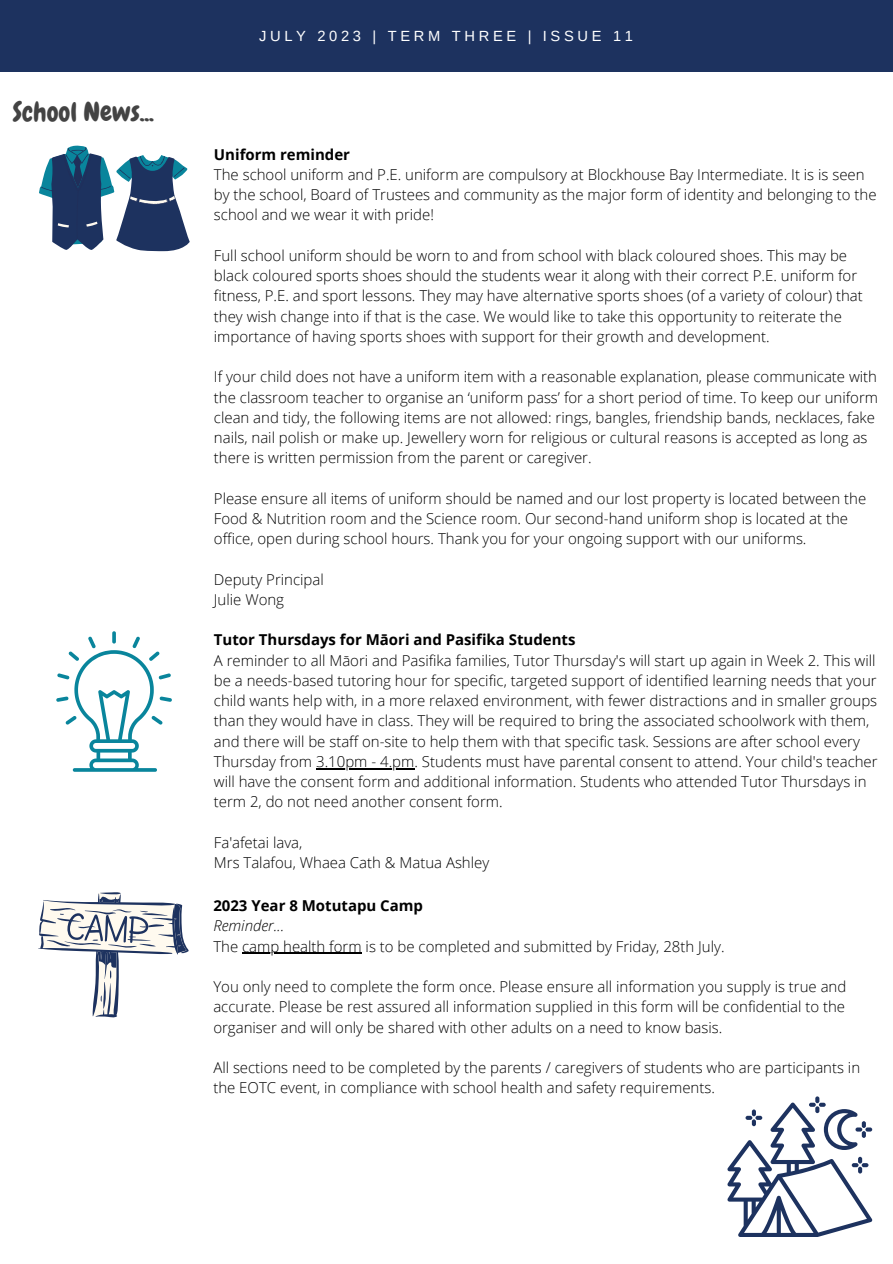
<style>
.page{position:relative;width:893px;height:1264px;background:#fff}
.page>*{position:absolute;margin:0;border:0;box-sizing:border-box;transform-origin:0 0}
.t1{font:26.4px "Chewy";color:#434343}
.t2{font:300 15px/20.2px "Open Sans";color:#000}
.t3{font:700 15px "Open Sans";color:#000}
.t4{font:italic 300 15px "Open Sans";color:#000}
.t5{font:14.7px "Arimo";letter-spacing:.25em;color:#fff}
</style>
<div class="page">
<div style="left:0;top:0;width:892px;height:71px;background:#1d325f"></div>
<svg style="left:39px;top:145px;width:151px;height:106px"></svg>
<svg style="left:38px;top:892px;width:151px;height:126px"></svg>
<svg style="left:727px;top:1096px;width:145px;height:140px"></svg>
<svg style="left:56px;top:631px;width:116px;height:140px"></svg>
<hr style="left:316px;top:768px;width:64px;height:1px;background:#000">
<hr style="left:380px;top:768px;width:34px;height:1px;background:#000">
<hr style="left:242px;top:952px;width:120px;height:1px;background:#000">
<p class="t1" style="left:13px;top:95px;width:143px">School News...</p>
<p class="t5" style="left:259px;top:28px;width:375px">JULY 2023 | TERM THREE | ISSUE 11</p>
<p class="t3" style="left:214px;top:144px;width:138px">Uniform reminder</p>
<p class="t2" style="left:214px;top:164px;width:664px">The school uniform and P.E. uniform are compulsory at Blockhouse Bay Intermediate. It is is seen by the school, Board of Trustees and community as the major form of identity and belonging to the school and we wear it with pride!</p>
<p class="t2" style="left:214px;top:245px;width:650px">Full school uniform should be worn to and from school with black coloured shoes. This may be black coloured sports shoes should the students wear it along with their correct P.E. uniform for fitness, P.E. and sport lessons. They may have alternative sports shoes (of a variety of colour) that they wish change into if that is the case. We would like to take this opportunity to reiterate the importance of having sports shoes with support for their growth and development.</p>
<p class="t2" style="left:214px;top:366px;width:665px">If your child does not have a uniform item with a reasonable explanation, please communicate with the classroom teacher to organise an ‘uniform pass’ for a short period of time. To keep our uniform clean and tidy, the following items are not allowed: rings, bangles, friendship bands, necklaces, fake nails, nail polish or make up. Jewellery worn for religious or cultural reasons is accepted as long as there is written permission from the parent or caregiver.</p>
<p class="t2" style="left:214px;top:488px;width:653px">Please ensure all items of uniform should be named and our lost property is located between the<br>Food &amp; Nutrition room and the Science room. Our second-hand uniform shop is located at the office, open during school hours. Thank you for your ongoing support with our uniforms.</p>
<p class="t2" style="left:214px;top:569px;width:111px">Deputy Principal</p>
<p class="t2" style="left:214px;top:589px;width:72px">Julie Wong</p>
<p class="t3" style="left:214px;top:629px;width:363px">Tutor Thursdays for Māori and Pasifika Students</p>
<p class="t2" style="left:214px;top:649px;width:665px">A reminder to all Māori and Pasifika families, Tutor Thursday's will start up again in Week 2. This will be a needs-based tutoring hour for specific, targeted support of identified learning needs that your child wants help with, in a more relaxed environment, with fewer distractions and in smaller groups than they would have in class. They will be required to bring the associated schoolwork with them, and there will be staff on-site to help them with that specific task. Sessions are after school every Thursday from 3.10pm - 4.pm. Students must have parental consent to attend. Your child's teacher will have the consent form and additional information. Students who attended Tutor Thursdays in term 2, do not need another consent form.</p>
<p class="t2" style="left:214px;top:832px;width:90px">Fa'afetai lava,</p>
<p class="t2" style="left:214px;top:852px;width:277px">Mrs Talafou, Whaea Cath &amp; Matua Ashley</p>
<p class="t3" style="left:213px;top:895px;width:211px">2023 Year 8 Motutapu Camp</p>
<p class="t4" style="left:213px;top:915px;width:72px">Reminder...</p>
<p class="t2" style="left:213px;top:935px;width:512px">The camp health form is to be completed and submitted by Friday, 28th July.</p>
<p class="t2" style="left:213px;top:976px;width:634px;text-align:justify">You only need to complete the form once. Please ensure all information you supply is true and accurate. Please be rest assured all information supplied in this form will be confidential to the organiser and will only be shared with other adults on a need to know basis.</p>
<p class="t2" style="left:213px;top:1057px;width:648px">All sections need to be completed by the parents / caregivers of students who are participants in the EOTC event, in compliance with school health and safety requirements.</p>
</div>
